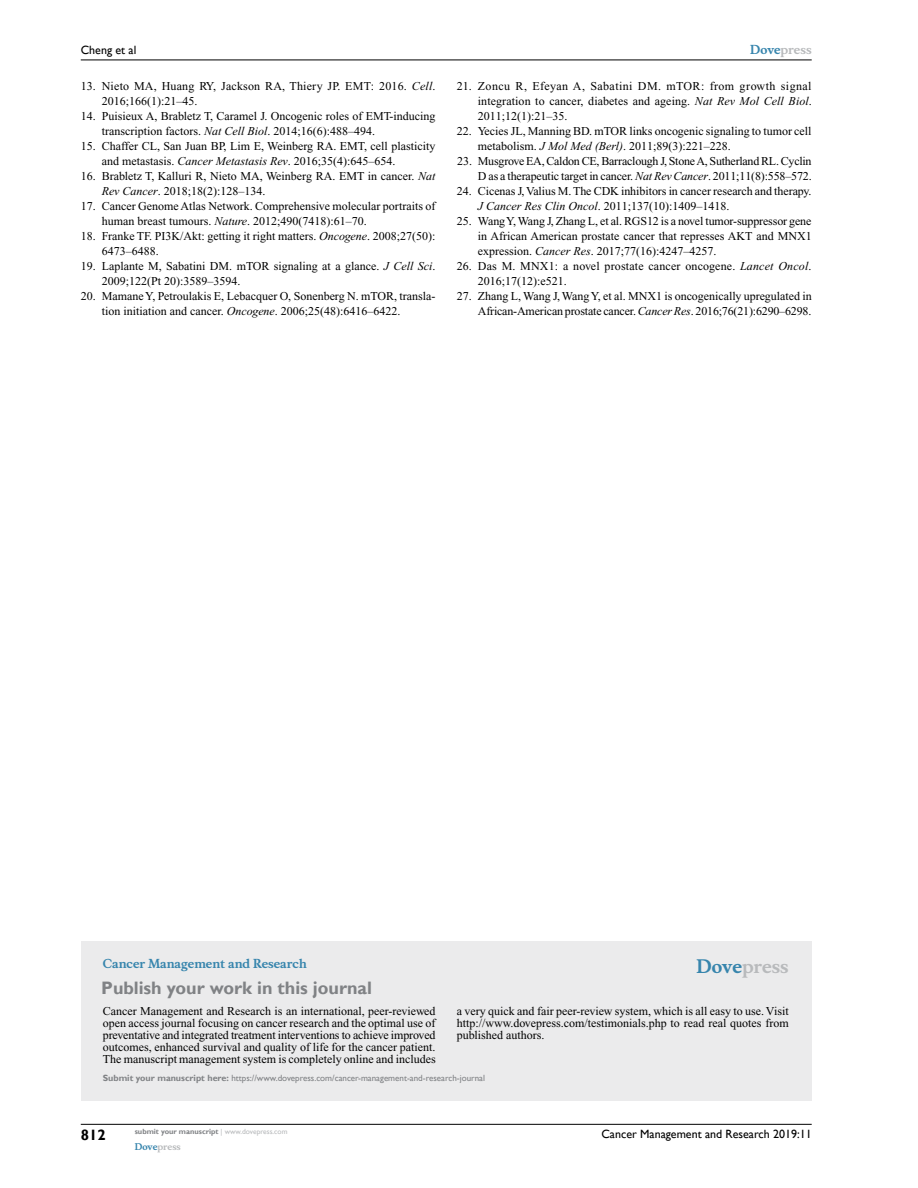
<style>
.page{position:relative;width:918px;height:1188px;background:#fff}
.page>*{position:absolute;margin:0;border:0;box-sizing:border-box;transform-origin:0 0}
.t1{font:700 18px "Gill Sans";color:#808285}
.t2{font:700 18px "Musee";color:#b8babc}
.t3{font:700 15px "Gill Sans";color:#000}
.t4{font:12px/15px "Times New Roman";color:#000}
.t5{font:12px/15px "Times New Roman";letter-spacing:-.02em;color:#000;text-align:right}
.t6{font:12px "Gill Sans";color:#000}
.t7{font:700 12px "Musee";color:#3785ad}
.t8{font:700 12px "Musee";color:#b8babc}
.t9{font:9px "Gill Sans";color:#808285}
.t10{font:700 9px "Musee";color:#b8babc}
.t11{font:700 7.5px "Gill Sans";color:#808285}
.s1{font-style:italic}
.s2{color:#3785ad}
.s3{font-weight:700}
.s4{font-weight:400;color:#b8babc}
</style>
<div class="page">
<div style="left:81px;top:941px;width:731px;height:160px;background:#ebebec"></div>
<hr style="left:81px;top:1124px;width:731px;height:1px;background:#000">
<hr style="left:81px;top:60px;width:731px;height:1px;background:#000">
<p class="t6" style="left:81px;top:43px;width:57px">Cheng et al</p>
<p class="t4" style="left:102px;top:79px;width:335px;text-indent:-21px">13. Nieto MA, Huang RY, Jackson RA, Thiery JP. EMT: 2016. <span class="s1">Cell</span>.<br>2016;166(1):21–45.</p>
<p class="t4" style="left:102px;top:109px;width:335px;text-indent:-21px">14. Puisieux A, Brabletz T, Caramel J. Oncogenic roles of EMT-inducing transcription factors. <span class="s1">Nat Cell Biol</span>. 2014;16(6):488–494.</p>
<p class="t4" style="left:102px;top:139px;width:335px;text-indent:-21px">15. Chaffer CL, San Juan BP, Lim E, Weinberg RA. EMT, cell plasticity and metastasis. <span class="s1">Cancer Metastasis Rev</span>. 2016;35(4):645–654.</p>
<p class="t4" style="left:102px;top:169px;width:335px;text-indent:-21px">16. Brabletz T, Kalluri R, Nieto MA, Weinberg RA. EMT in cancer. <span class="s1">Nat<br>Rev Cancer</span>. 2018;18(2):128–134.</p>
<p class="t4" style="left:102px;top:199px;width:335px;text-indent:-21px">17. Cancer Genome Atlas Network. Comprehensive molecular portraits of human breast tumours. <span class="s1">Nature</span>. 2012;490(7418):61–70.</p>
<p class="t4" style="left:102px;top:229px;width:335px;text-indent:-21px">18. Franke TF. PI3K/Akt: getting it right matters. <span class="s1">Oncogene</span>. 2008;27(50):<br>6473–6488.</p>
<p class="t4" style="left:102px;top:259px;width:335px;text-indent:-21px">19. Laplante M, Sabatini DM. mTOR signaling at a glance. <span class="s1">J Cell Sci</span>.<br>2009;122(Pt 20):3589–3594.</p>
<p class="t4" style="left:102px;top:289px;width:335px;text-indent:-21px">20. Mamane Y, Petroulakis E, Lebacquer O, Sonenberg N. mTOR, transla&shy;tion initiation and cancer. <span class="s1">Oncogene</span>. 2006;25(48):6416–6422.</p>
<p class="t8" style="left:750px;top:43px;width:63px"><span class="s2">Dove</span>press</p>
<p class="t4" style="left:478px;top:79px;width:336px;text-align:justify;text-indent:-21px">21. Zoncu R, Efeyan A, Sabatini DM. mTOR: from growth signal integration to cancer, diabetes and ageing. <span class="s1">Nat Rev Mol Cell Biol</span>.<br>2011;12(1):21–35.</p>
<p class="t4" style="left:478px;top:124px;width:335px;text-indent:-21px">22. Yecies JL, Manning BD. mTOR links oncogenic signaling to tumor cell metabolism. <span class="s1">J Mol Med (Berl)</span>. 2011;89(3):221–228.</p>
<p class="t5" style="left:457px;top:154px;width:356px">23. Musgrove EA, Caldon CE, Barraclough J, Stone A, Sutherland RL. Cyclin<br>D as a therapeutic target in cancer. <span class="s1">Nat Rev Cancer</span>. 2011;11(8):558–572.</p>
<p class="t4" style="left:478px;top:184px;width:335px;text-indent:-21px">24. Cicenas J, Valius M. The CDK inhibitors in cancer research and therapy.<br><span class="s1">J Cancer Res Clin Oncol</span>. 2011;137(10):1409–1418.</p>
<p class="t4" style="left:478px;top:214px;width:335px;text-align:justify;text-indent:-21px">25. Wang Y, Wang J, Zhang L, et al. RGS12 is a novel tumor-suppressor gene in African American prostate cancer that represses AKT and MNX1 expression. <span class="s1">Cancer Res</span>. 2017;77(16):4247–4257.</p>
<p class="t4" style="left:478px;top:259px;width:335px;text-indent:-21px">26. Das M. MNX1: a novel prostate cancer oncogene. <span class="s1">Lancet Oncol</span>.<br>2016;17(12):e521.</p>
<p class="t4" style="left:457px;top:289px;width:356px;text-align:right">27. Zhang L, Wang J, Wang Y, et al. MNX1 is oncogenically upregulated in<br>African-American prostate cancer. <span class="s1">Cancer Res</span>. 2016;76(21):6290–6298.</p>
<p class="t7" style="left:103px;top:956px;width:206px">Cancer Management and Research</p>
<h1 class="t1" style="left:101px;top:977px;width:272px">Publish your work in this journal</h1>
<h1 class="t2" style="left:697px;top:955px;width:94px"><span class="s2">Dove</span>press</h1>
<p class="t4" style="left:103px;top:1005px;width:334px;line-height:12px;text-align:justify">Cancer Management and Research is an international, peer-reviewed open access journal focusing on cancer research and the optimal use of preventative and integrated treatment interventions to achieve improved outcomes, enhanced survival and quality of life for the cancer patient.<br>The manuscript management system is completely online and includes</p>
<p class="t4" style="left:457px;top:1005px;width:333px;line-height:12px;text-align:justify">a very quick and fair peer-review system, which is all easy to use. Visit http://www.dovepress.com/testimonials.php to read real quotes from published authors.</p>
<p class="t9" style="left:103px;top:1072px;width:384px"><span class="s3">Submit your manuscript here:</span> https://www.dovepress.com/cancer-management-and-research-journal</p>
<p class="t3" style="left:81px;top:1126px;width:26px">812</p>
<p class="t11" style="left:135px;top:1127px;width:154px">submit your manuscript <span class="s4">| www.dovepress.com</span></p>
<p class="t10" style="left:135px;top:1141px;width:48px"><span class="s2">Dove</span>press</p>
<p class="t6" style="left:601px;top:1127px;width:212px">Cancer Management and Research 2019:11</p>
</div>
